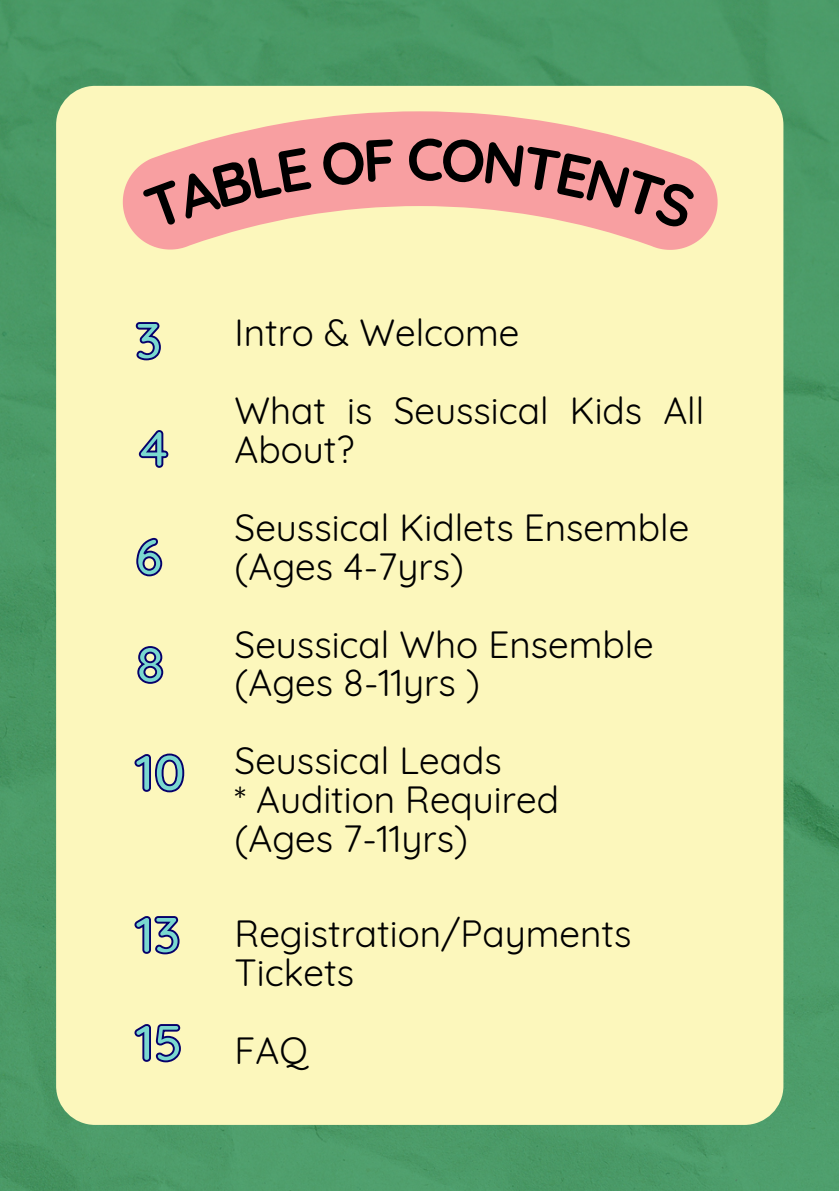
<style>
.page{position:relative;width:839px;height:1191px;background:#fff}
.page>*{position:absolute;margin:0;border:0;box-sizing:border-box;transform-origin:0 0}
.t1{font:700 59.2px "Quicksand";color:#000}
.t2{font:700 51.2px/108px "Quicksand";color:#7ad8cf}
.t3{font:37px/39px "Quicksand";color:#000}
</style>
<div class="page">
<div style="left:0;top:0;width:838px;height:1191px;background:#4b9a67"></div>
<div style="left:56px;top:86px;width:727px;height:1039px;background:#fcf7bc;border-radius:39px"></div>
<svg style="left:135px;top:322px;width:26px;height:39px"></svg>
<svg style="left:138px;top:430px;width:31px;height:38px"></svg>
<svg style="left:136px;top:537px;width:27px;height:40px"></svg>
<svg style="left:137px;top:646px;width:27px;height:38px"></svg>
<svg style="left:134px;top:753px;width:51px;height:40px"></svg>
<svg style="left:134px;top:916px;width:46px;height:39px"></svg>
<svg style="left:134px;top:1024px;width:47px;height:39px"></svg>
<svg style="left:123px;top:111px;width:594px;height:139px"></svg>
<div style="left:142px;top:147px;width:170px;height:83px;background:#f89fa1"></div>
<div style="left:321px;top:139px;width:74px;height:48px;background:#f89fa1"></div>
<svg style="left:442px;top:138px;width:255px;height:92px;background:#f8aaa4"></svg>
<h1 class="t1" style="left:406px;top:121px;width:39px">C</h1>
<h2 class="t2" style="left:135px;top:286px;width:52px">3<br>4<br>6<br>8<br>10</h2>
<h2 class="t2" style="left:135px;top:880px;width:50px">13<br>15</h2>
<h1 class="t3" style="left:234px;top:312px;width:286px">Intro &amp; Welcome</h1>
<p class="t3" style="left:234px;top:390px;width:471px">What is Seussical Kids All<br>About?</p>
<p class="t3" style="left:234px;top:507px;width:456px">Seussical Kidlets Ensemble</p>
<p class="t3" style="left:234px;top:546px;width:231px">(Ages 4-7yrs)</p>
<p class="t3" style="left:234px;top:624px;width:421px">Seussical Who Ensemble</p>
<p class="t3" style="left:234px;top:663px;width:247px">(Ages 8-11yrs )</p>
<p class="t3" style="left:234px;top:741px;width:268px">Seussical Leads</p>
<p class="t3" style="left:234px;top:780px;width:326px">* Audition Required</p>
<p class="t3" style="left:234px;top:819px;width:235px">(Ages 7-11yrs)</p>
<p class="t3" style="left:234px;top:914px;width:398px">Registration/Payments</p>
<p class="t3" style="left:234px;top:953px;width:121px">Tickets</p>
<p class="t3" style="left:234px;top:1031px;width:75px">FAQ</p>
</div>
